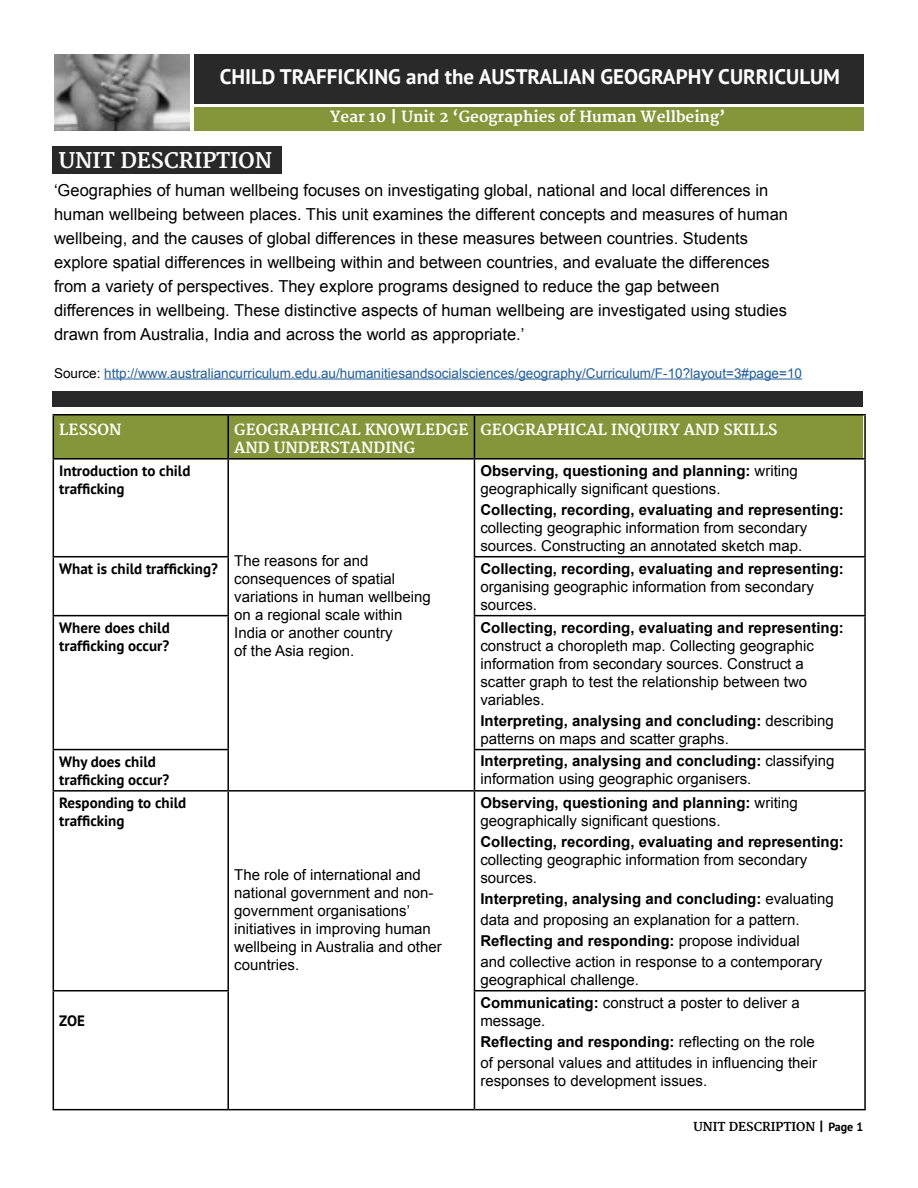
<style>
.page{position:relative;width:918px;height:1188px;background:#fff}
.page>*{position:absolute;margin:0;border:0;box-sizing:border-box;transform-origin:0 0}
.t1{font:700 21px "PT Sans";color:#fff}
.t2{font:700 21px "Merriweather";color:#fff}
.t3{font:16.5px/24px "Arial";color:#000}
.t4{font:15px/18px "Arial";color:#000}
.t5{font:700 15px "Arial";color:#000}
.t6{font:700 15px/18px "PT Sans";color:#000}
.t7{font:700 15px/18px "Merriweather";color:#fff}
.t8{font:13.5px "Arial";color:#215e9e}
.t9{font:700 12px "Merriweather";color:#000}
.s1{color:#000}
.s2{font-weight:700}
.s3{font-family:"PT Sans"}
</style>
<div class="page">
<div style="left:55px;top:414px;width:808px;height:44px;background:#859539"></div>
<div style="left:53px;top:146px;width:229px;height:27px;background:#2a2929"></div>
<hr style="left:104px;top:379px;width:698px;height:1px;background:#215e9e">
<hr style="left:53px;top:414px;width:175px;height:2px;background:#000">
<hr style="left:53px;top:416px;width:1px;height:42px;background:#000">
<hr style="left:228px;top:414px;width:246px;height:2px;background:#000">
<hr style="left:227px;top:416px;width:2px;height:42px;background:#000">
<hr style="left:474px;top:414px;width:392px;height:2px;background:#000">
<hr style="left:474px;top:416px;width:1px;height:42px;background:#000">
<hr style="left:864px;top:416px;width:2px;height:42px;background:#000">
<hr style="left:53px;top:458px;width:175px;height:2px;background:#000">
<hr style="left:53px;top:460px;width:1px;height:96px;background:#000">
<hr style="left:228px;top:458px;width:246px;height:2px;background:#000">
<hr style="left:227px;top:460px;width:2px;height:96px;background:#000">
<hr style="left:474px;top:458px;width:392px;height:2px;background:#000">
<hr style="left:474px;top:460px;width:1px;height:96px;background:#000">
<hr style="left:864px;top:460px;width:2px;height:96px;background:#000">
<hr style="left:53px;top:556px;width:176px;height:1px;background:#000">
<hr style="left:53px;top:557px;width:1px;height:58px;background:#000">
<hr style="left:227px;top:557px;width:2px;height:58px;background:#000">
<hr style="left:474px;top:556px;width:392px;height:1px;background:#000">
<hr style="left:474px;top:557px;width:1px;height:58px;background:#000">
<hr style="left:864px;top:557px;width:2px;height:58px;background:#000">
<hr style="left:53px;top:615px;width:176px;height:1px;background:#000">
<hr style="left:53px;top:616px;width:1px;height:133px;background:#000">
<hr style="left:227px;top:616px;width:2px;height:133px;background:#000">
<hr style="left:474px;top:615px;width:392px;height:1px;background:#000">
<hr style="left:474px;top:616px;width:1px;height:133px;background:#000">
<hr style="left:864px;top:616px;width:2px;height:133px;background:#000">
<hr style="left:53px;top:749px;width:176px;height:1px;background:#000">
<hr style="left:53px;top:750px;width:1px;height:40px;background:#000">
<hr style="left:227px;top:750px;width:2px;height:40px;background:#000">
<hr style="left:474px;top:749px;width:392px;height:1px;background:#000">
<hr style="left:474px;top:750px;width:1px;height:40px;background:#000">
<hr style="left:864px;top:750px;width:2px;height:40px;background:#000">
<hr style="left:53px;top:790px;width:175px;height:2px;background:#000">
<hr style="left:53px;top:792px;width:1px;height:198px;background:#000">
<hr style="left:228px;top:790px;width:246px;height:2px;background:#000">
<hr style="left:227px;top:792px;width:2px;height:198px;background:#000">
<hr style="left:474px;top:790px;width:392px;height:2px;background:#000">
<hr style="left:474px;top:792px;width:1px;height:198px;background:#000">
<hr style="left:864px;top:792px;width:2px;height:198px;background:#000">
<hr style="left:53px;top:990px;width:176px;height:1px;background:#000">
<hr style="left:53px;top:991px;width:1px;height:118px;background:#000">
<hr style="left:227px;top:991px;width:2px;height:118px;background:#000">
<hr style="left:474px;top:990px;width:392px;height:1px;background:#000">
<hr style="left:474px;top:991px;width:1px;height:118px;background:#000">
<hr style="left:864px;top:991px;width:2px;height:118px;background:#000">
<hr style="left:53px;top:1109px;width:175px;height:1px;background:#000">
<hr style="left:228px;top:1109px;width:246px;height:1px;background:#000">
<hr style="left:474px;top:1109px;width:392px;height:1px;background:#000">
<img style="left:54px;top:54px;width:135px;height:77px">
<div style="left:194px;top:54px;width:670px;height:50px;background:#2a2929"></div>
<div style="left:194px;top:107px;width:670px;height:24px;background:#859539"></div>
<div style="left:53px;top:391px;width:810px;height:15px;background:#2a2929"></div>
<h1 class="t1" style="left:220px;top:63px;width:622px">CHILD TRAFFICKING and the AUSTRALIAN GEOGRAPHY CURRICULUM</h1>
<p class="t7" style="left:330px;top:108px;width:397px">Year 10 | Unit 2 ‘Geographies of Human Wellbeing’</p>
<h1 class="t2" style="left:59px;top:148px;width:215px">UNIT DESCRIPTION</h1>
<p class="t3" style="left:54px;top:178px;width:736px">‘Geographies of human wellbeing focuses on investigating global, national and local differences in human wellbeing between places. This unit examines the different concepts and measures of human wellbeing, and the causes of global differences in these measures between countries. Students explore spatial differences in wellbeing within and between countries, and evaluate the differences from a variety of perspectives. They explore programs designed to reduce the gap between differences in wellbeing. These distinctive aspects of human wellbeing are investigated using studies drawn from Australia, India and across the world as appropriate.’</p>
<p class="t8" style="left:54px;top:364px;width:750px"><span class="s1">Source:</span> http://www.australiancurriculum.edu.au/humanitiesandsocialsciences/geography/Curriculum/F-10?layout=3#page=10</p>
<p class="t7" style="left:59px;top:421px;width:64px">LESSON</p>
<p class="t7" style="left:234px;top:421px;width:236px">GEOGRAPHICAL KNOWLEDGE<br>AND UNDERSTANDING</p>
<p class="t7" style="left:480px;top:421px;width:299px">GEOGRAPHICAL INQUIRY AND SKILLS</p>
<p class="t6" style="left:59px;top:461px;width:133px">Introduction to child trafficking</p>
<p class="t4" style="left:480px;top:462px;width:319px"><span class="s2">Observing, questioning and planning:</span> writing geographically significant questions.</p>
<p class="t5" style="left:480px;top:499px;width:365px">Collecting, recording, evaluating and representing:</p>
<p class="t4" style="left:480px;top:519px;width:328px">collecting geographic information from secondary sources. Constructing an annotated sketch map.</p>
<p class="t4" style="left:234px;top:552px;width:198px">The reasons for and consequences of spatial variations in human wellbeing on a regional scale within<br>India or another country<br>of the Asia region.</p>
<p class="t6" style="left:59px;top:559px;width:160px">What is child trafficking?</p>
<p class="t5" style="left:480px;top:558px;width:365px">Collecting, recording, evaluating and representing:</p>
<p class="t4" style="left:480px;top:578px;width:335px">organising geographic information from secondary sources.</p>
<p class="t6" style="left:59px;top:618px;width:112px">Where does child trafficking occur?</p>
<p class="t5" style="left:480px;top:617px;width:365px">Collecting, recording, evaluating and representing:</p>
<p class="t4" style="left:480px;top:636px;width:335px">construct a choropleth map. Collecting geographic information from secondary sources. Construct a scatter graph to test the relationship between two variables.</p>
<p class="t4" style="left:480px;top:711px;width:355px"><span class="s2">Interpreting, analysing and concluding:</span> describing patterns on maps and scatter graphs.</p>
<p class="t6" style="left:59px;top:752px;width:111px">Why does child trafficking occur?</p>
<p class="t4" style="left:480px;top:752px;width:356px"><span class="s2">Interpreting, analysing and concluding:</span> classifying information using geographic organisers.</p>
<p class="t6" style="left:59px;top:794px;width:128px">Responding to child trafficking</p>
<p class="t4" style="left:234px;top:866px;width:209px">The role of international and national government and non&shy;government organisations’ initiatives in improving human wellbeing in Australia and other countries.</p>
<p class="t4" style="left:480px;top:794px;width:319px"><span class="s2">Observing, questioning and planning:</span> writing geographically significant questions.</p>
<p class="t5" style="left:480px;top:831px;width:365px">Collecting, recording, evaluating and representing:</p>
<p class="t4" style="left:480px;top:851px;width:328px">collecting geographic information from secondary sources.</p>
<p class="t4" style="left:480px;top:888px;width:355px;line-height:21px"><span class="s2">Interpreting, analysing and concluding:</span> evaluating data and proposing an explanation for a pattern.<br><span class="s2">Reflecting and responding:</span> propose individual<br>and collective action in response to a contemporary</p>
<p class="t4" style="left:480px;top:971px;width:160px">geographical challenge.</p>
<p class="t6" style="left:59px;top:1011px;width:27px">ZOE</p>
<p class="t4" style="left:480px;top:994px;width:321px"><span class="s2">Communicating:</span> construct a poster to deliver a message.</p>
<p class="t4" style="left:480px;top:1031px;width:338px;line-height:21px"><span class="s2">Reflecting and responding:</span> reflecting on the role of personal values and attitudes in influencing their</p>
<p class="t4" style="left:480px;top:1072px;width:228px">responses to development issues.</p>
<p class="t9" style="left:694px;top:1119px;width:171px">UNIT DESCRIPTION | <span class="s3">Page 1</span></p>
</div>
